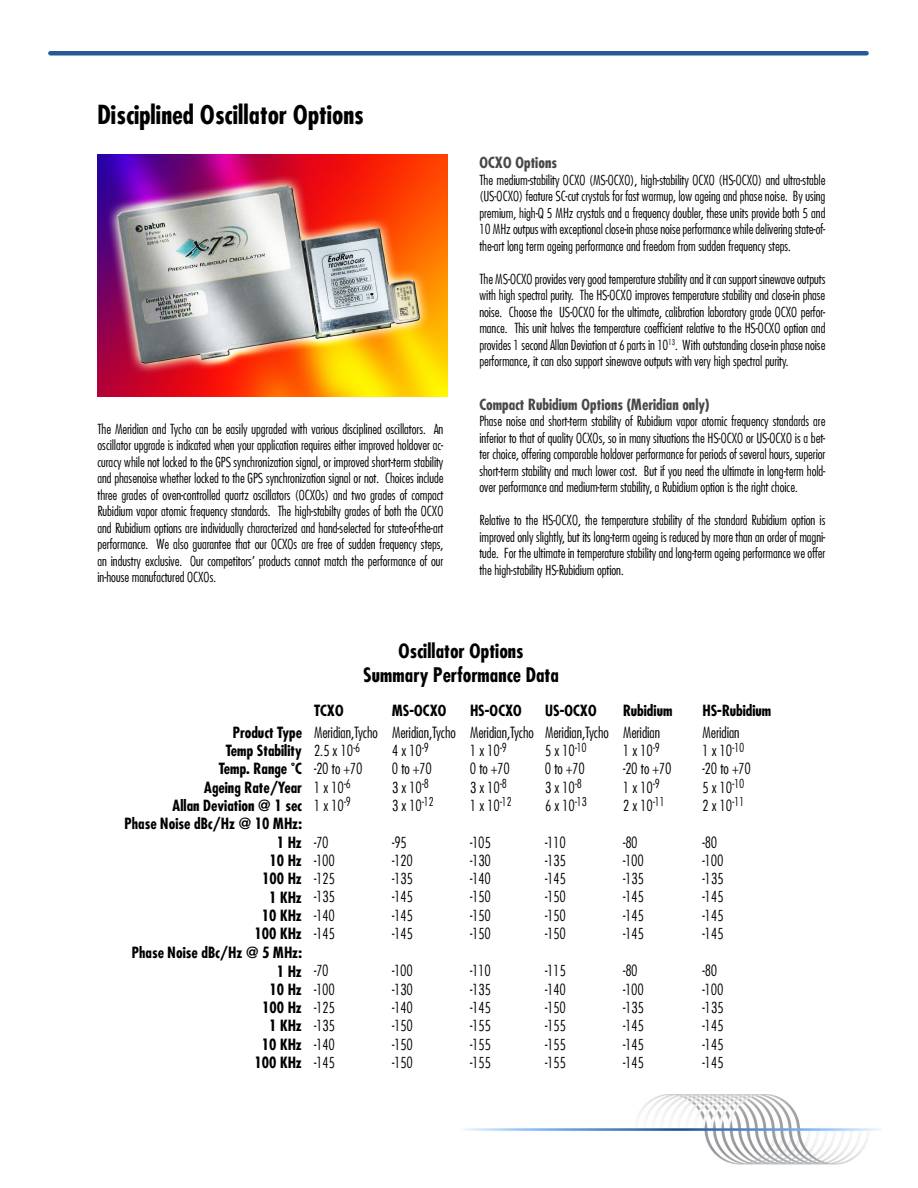
<style>
.page{position:relative;width:918px;height:1188px;background:#fff}
.page>*{position:absolute;margin:0;border:0;box-sizing:border-box;transform-origin:0 0}
.t1{font:700 condensed 25.5px "Futura";color:#000}
.t2{font:700 condensed 19.5px/24px "Futura";color:#000;text-align:center}
.t3{font:300 condensed 15px "Futura";color:#000}
.t4{font:700 condensed 15px/18.5px "Futura";color:#000}
.t5{font:700 condensed 15px "Futura";color:#484848}
.t6{font:300 condensed 13.5px/16.5px "Futura";color:#000;text-align:justify}
.s1{font-weight:700}
.s2{font-weight:300}
</style>
<div class="page">
<img style="left:463px;top:1095px;width:417px;height:69px">
<div style="left:50px;top:51px;width:817px;height:5px;background:#265997"></div>
<img style="left:97px;top:155px;width:350px;height:241px">
<h1 class="t1" style="left:98px;top:98px;width:268px">Disciplined Oscillator Options</h1>
<p class="t6" style="left:98px;top:420px;width:347px">The Meridian and Tycho can be easily upgraded with various disciplined oscillators. An oscillator upgrade is indicated when your application requires either improved holdover ac&shy;curacy while not locked to the GPS synchronization signal, or improved short-term stability and phasenoise whether locked to the GPS synchronization signal or not. Choices include three grades of oven-controlled quartz oscillators (OCXOs) and two grades of compact Rubidium vapor atomic frequency standards. The high-stabilty grades of both the OCXO and Rubidium options are individually characterized and hand-selected for state-of-the-art performance. We also guarantee that our OCXOs are free of sudden frequency steps, an industry exclusive. Our competitors’ products cannot match the performance of our in-house manufactured OCXOs.</p>
<p class="t5" style="left:479px;top:153px;width:79px">OCXO Options</p>
<p class="t6" style="left:479px;top:171px;width:348px">The medium-stability OCXO (MS-OCXO), high-stability OCXO (HS-OCXO) and ultra-stable (US-OCXO) feature SC-cut crystals for fast warmup, low ageing and phase noise. By using premium, high-Q 5 MHz crystals and a frequency doubler, these units provide both 5 and 10 MHz outpus with exceptional close-in phase noise performance while delivering state-of&shy;the-art long term ageing performance and freedom from sudden frequency steps.</p>
<p class="t6" style="left:479px;top:270px;width:347px">The MS-OCXO provides very good temperature stability and it can support sinewave outputs with high spectral purity. The HS-OCXO improves temperature stability and close-in phase noise. Choose the US-OCXO for the ultimate, calibration laboratory grade OCXO perfor&shy;mance. This unit halves the temperature coefficient relative to the HS-OCXO option and provides 1 second Allan Deviation at 6 parts in 10<sup>13</sup>. With outstanding close-in phase noise performance, it can also support sinewave outputs with very high spectral purity.</p>
<p class="t5" style="left:479px;top:394px;width:232px">Compact Rubidium Options (Meridian only)</p>
<p class="t6" style="left:479px;top:413px;width:347px">Phase noise and short-term stability of Rubidium vapor atomic frequency standards are inferior to that of quality OCXOs, so in many situations the HS-OCXO or US-OCXO is a bet&shy;ter choice, offering comparable holdover performance for periods of several hours, superior short-term stability and much lower cost. But if you need the ultimate in long-term hold&shy;over performance and medium-term stability, a Rubidium option is the right choice.</p>
<p class="t6" style="left:479px;top:512px;width:347px">Relative to the HS-OCXO, the temperature stability of the standard Rubidium option is improved only slightly, but its long-term ageing is reduced by more than an order of magni&shy;tude. For the ultimate in temperature stability and long-term ageing performance we offer the high-stability HS-Rubidium option.</p>
<h2 class="t2" style="left:363px;top:639px;width:197px">Oscillator Options<br>Summary Performance Data</h2>
<p class="t4" style="left:314px;top:701px;width:31px">TCXO</p>
<p class="t4" style="left:392px;top:701px;width:56px">MS-OCXO</p>
<p class="t4" style="left:470px;top:701px;width:53px">HS-OCXO</p>
<p class="t4" style="left:545px;top:701px;width:53px">US-OCXO</p>
<p class="t4" style="left:623px;top:701px;width:51px">Rubidium</p>
<p class="t4" style="left:703px;top:701px;width:70px">HS-Rubidium</p>
<p class="t3" style="left:233px;top:723px;width:429px"><span class="s1">Product Type</span> Meridian,Tycho Meridian,Tycho Meridian,Tycho Meridian,Tycho Meridian</p>
<p class="t3" style="left:703px;top:723px;width:39px">Meridian</p>
<p class="t4" style="left:226px;top:741px;width:136px">Temp Stability <span class="s2">2.5 x 10</span><sup>-6</sup></p>
<p class="t3" style="left:392px;top:741px;width:38px">4 x 10<sup>-9</sup></p>
<p class="t3" style="left:470px;top:741px;width:38px">1 x 10<sup>-9</sup></p>
<p class="t3" style="left:545px;top:741px;width:43px">5 x 10<sup>-10</sup></p>
<p class="t3" style="left:623px;top:741px;width:38px">1 x 10<sup>-9</sup></p>
<p class="t3" style="left:703px;top:741px;width:43px">1 x 10<sup>-10</sup></p>
<p class="t4" style="left:219px;top:760px;width:145px">Temp. Range ˚C <span class="s2">-20 to +70</span></p>
<p class="t3" style="left:392px;top:760px;width:42px">0 to +70</p>
<p class="t3" style="left:470px;top:760px;width:42px">0 to +70</p>
<p class="t3" style="left:545px;top:760px;width:42px">0 to +70</p>
<p class="t3" style="left:623px;top:760px;width:50px">-20 to +70</p>
<p class="t3" style="left:703px;top:760px;width:50px">-20 to +70</p>
<p class="t4" style="left:204px;top:778px;width:148px">Ageing Rate/Year <span class="s2">1 x 10</span><sup>-6</sup></p>
<p class="t3" style="left:392px;top:778px;width:38px">3 x 10<sup>-8</sup></p>
<p class="t3" style="left:470px;top:778px;width:38px">3 x 10<sup>-8</sup></p>
<p class="t3" style="left:545px;top:778px;width:38px">3 x 10<sup>-8</sup></p>
<p class="t3" style="left:623px;top:778px;width:38px">1 x 10<sup>-9</sup></p>
<p class="t3" style="left:703px;top:778px;width:43px">5 x 10<sup>-10</sup></p>
<p class="t4" style="left:172px;top:796px;width:180px">Allan Deviation @ 1 sec <span class="s2">1 x 10</span><sup>-9</sup></p>
<p class="t3" style="left:392px;top:796px;width:43px">3 x 10<sup>-12</sup></p>
<p class="t3" style="left:470px;top:796px;width:43px">1 x 10<sup>-12</sup></p>
<p class="t3" style="left:545px;top:796px;width:43px">6 x 10<sup>-13</sup></p>
<p class="t3" style="left:623px;top:796px;width:43px">2 x 10<sup>-11</sup></p>
<p class="t3" style="left:703px;top:796px;width:43px">2 x 10<sup>-11</sup></p>
<p class="t4" style="left:277px;top:814px;width:54px;text-indent:-152px">Phase Noise dBc/Hz @ 10 MHz:<br>1 Hz <span class="s2">-70</span></p>
<p class="t3" style="left:392px;top:833px;width:16px">-95</p>
<p class="t3" style="left:470px;top:833px;width:23px">-105</p>
<p class="t3" style="left:545px;top:833px;width:23px">-110</p>
<p class="t3" style="left:623px;top:833px;width:16px">-80</p>
<p class="t3" style="left:703px;top:833px;width:16px">-80</p>
<p class="t4" style="left:269px;top:851px;width:67px">10 Hz <span class="s2">-100</span></p>
<p class="t3" style="left:392px;top:851px;width:23px">-120</p>
<p class="t3" style="left:470px;top:851px;width:23px">-130</p>
<p class="t3" style="left:545px;top:851px;width:23px">-135</p>
<p class="t3" style="left:623px;top:851px;width:23px">-100</p>
<p class="t3" style="left:703px;top:851px;width:23px">-100</p>
<p class="t4" style="left:262px;top:869px;width:75px">100 Hz <span class="s2">-125</span></p>
<p class="t3" style="left:392px;top:869px;width:23px">-135</p>
<p class="t3" style="left:470px;top:869px;width:23px">-140</p>
<p class="t3" style="left:545px;top:869px;width:23px">-145</p>
<p class="t3" style="left:623px;top:869px;width:23px">-135</p>
<p class="t3" style="left:703px;top:869px;width:23px">-135</p>
<p class="t4" style="left:269px;top:888px;width:68px">1 KHz <span class="s2">-135</span></p>
<p class="t3" style="left:392px;top:888px;width:23px">-145</p>
<p class="t3" style="left:470px;top:888px;width:23px">-150</p>
<p class="t3" style="left:545px;top:888px;width:23px">-150</p>
<p class="t3" style="left:623px;top:888px;width:23px">-145</p>
<p class="t3" style="left:703px;top:888px;width:23px">-145</p>
<p class="t4" style="left:262px;top:906px;width:75px">10 KHz <span class="s2">-140</span></p>
<p class="t3" style="left:392px;top:906px;width:23px">-145</p>
<p class="t3" style="left:470px;top:906px;width:23px">-150</p>
<p class="t3" style="left:545px;top:906px;width:23px">-150</p>
<p class="t3" style="left:623px;top:906px;width:23px">-145</p>
<p class="t3" style="left:703px;top:906px;width:23px">-145</p>
<p class="t4" style="left:254px;top:924px;width:82px">100 KHz <span class="s2">-145</span></p>
<p class="t3" style="left:392px;top:924px;width:23px">-145</p>
<p class="t3" style="left:470px;top:924px;width:23px">-150</p>
<p class="t3" style="left:545px;top:924px;width:23px">-150</p>
<p class="t3" style="left:623px;top:924px;width:23px">-145</p>
<p class="t3" style="left:703px;top:924px;width:23px">-145</p>
<p class="t4" style="left:277px;top:943px;width:54px;text-indent:-145px">Phase Noise dBc/Hz @ 5 MHz:<br>1 Hz <span class="s2">-70</span></p>
<p class="t3" style="left:392px;top:962px;width:23px">-100</p>
<p class="t3" style="left:470px;top:962px;width:23px">-110</p>
<p class="t3" style="left:545px;top:962px;width:23px">-115</p>
<p class="t3" style="left:623px;top:962px;width:16px">-80</p>
<p class="t3" style="left:703px;top:962px;width:16px">-80</p>
<p class="t4" style="left:269px;top:980px;width:67px">10 Hz <span class="s2">-100</span></p>
<p class="t3" style="left:392px;top:980px;width:23px">-130</p>
<p class="t3" style="left:470px;top:980px;width:23px">-135</p>
<p class="t3" style="left:545px;top:980px;width:23px">-140</p>
<p class="t3" style="left:623px;top:980px;width:23px">-100</p>
<p class="t3" style="left:703px;top:980px;width:23px">-100</p>
<p class="t4" style="left:262px;top:998px;width:75px">100 Hz <span class="s2">-125</span></p>
<p class="t3" style="left:392px;top:998px;width:23px">-140</p>
<p class="t3" style="left:470px;top:998px;width:23px">-145</p>
<p class="t3" style="left:545px;top:998px;width:23px">-150</p>
<p class="t3" style="left:623px;top:998px;width:23px">-135</p>
<p class="t3" style="left:703px;top:998px;width:23px">-135</p>
<p class="t4" style="left:269px;top:1016px;width:68px">1 KHz <span class="s2">-135</span></p>
<p class="t3" style="left:392px;top:1016px;width:23px">-150</p>
<p class="t3" style="left:470px;top:1016px;width:23px">-155</p>
<p class="t3" style="left:545px;top:1016px;width:23px">-155</p>
<p class="t3" style="left:623px;top:1016px;width:23px">-145</p>
<p class="t3" style="left:703px;top:1016px;width:23px">-145</p>
<p class="t4" style="left:262px;top:1035px;width:75px">10 KHz <span class="s2">-140</span></p>
<p class="t3" style="left:392px;top:1035px;width:23px">-150</p>
<p class="t3" style="left:470px;top:1035px;width:23px">-155</p>
<p class="t3" style="left:545px;top:1035px;width:23px">-155</p>
<p class="t3" style="left:623px;top:1035px;width:23px">-145</p>
<p class="t3" style="left:703px;top:1035px;width:23px">-145</p>
<p class="t4" style="left:254px;top:1053px;width:82px">100 KHz <span class="s2">-145</span></p>
<p class="t3" style="left:392px;top:1053px;width:23px">-150</p>
<p class="t3" style="left:470px;top:1053px;width:23px">-155</p>
<p class="t3" style="left:545px;top:1053px;width:23px">-155</p>
<p class="t3" style="left:623px;top:1053px;width:23px">-145</p>
<p class="t3" style="left:703px;top:1053px;width:23px">-145</p>
</div>
